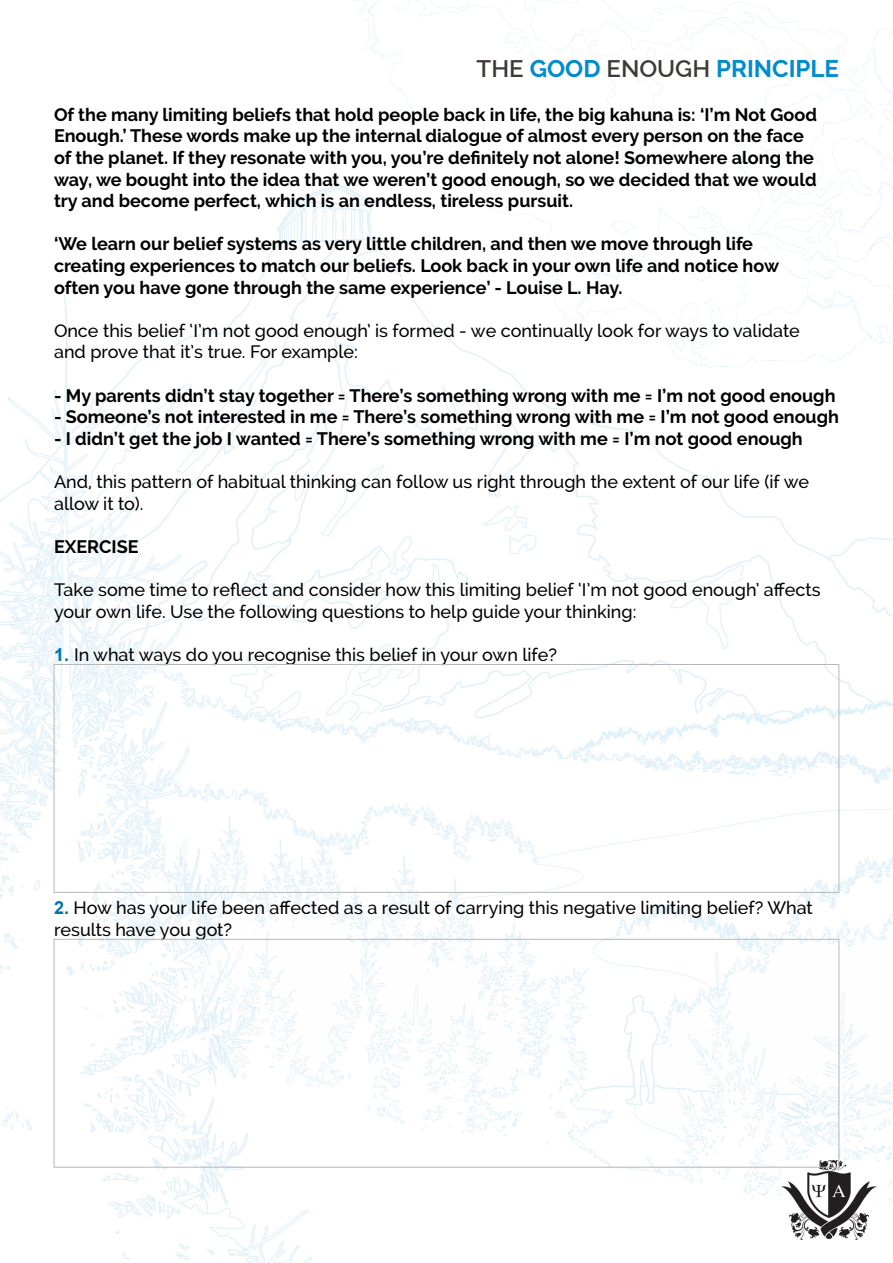
<style>
.page{position:relative;width:893px;height:1263px;background:#fff}
.page>*{position:absolute;margin:0;border:0;box-sizing:border-box;transform-origin:0 0}
.t1{font:700 24px "Raleway";color:#008ccd}
.t2{font:700 18px/21.6px "Raleway";color:#000}
.t3{font:500 18px/21.6px "Raleway";color:#000}
.s1{font-weight:600;color:#3e3a38}
.s2{font-family:"Arial";font-weight:700;color:#0075ac}
</style>
<div class="page">
<img style="left:0;top:0;width:893px;height:1263px">
<img style="left:781px;top:1161px;width:95px;height:78px">
<div style="left:54px;top:664px;width:785px;height:228px;border:1px solid #b8b8b8"></div>
<div style="left:54px;top:939px;width:785px;height:228px;border:1px solid #b8b8b8"></div>
<h1 class="t1" style="left:477px;top:54px;width:364px"><span class="s1">THE</span> GOOD <span class="s1">ENOUGH</span> PRINCIPLE</h1>
<p class="t2" style="left:54px;top:104px;width:764px">Of the many limiting beliefs that hold people back in life, the big kahuna is: ‘I’m Not Good Enough.’ These words make up the internal dialogue of almost every person on the face of the planet. If they resonate with you, you’re definitely not alone! Somewhere along the way, we bought into the idea that we weren’t good enough, so we decided that we would try and become perfect, which is an endless, tireless pursuit.</p>
<p class="t2" style="left:54px;top:233px;width:727px">‘We learn our belief systems as very little children, and then we move through life creating experiences to match our beliefs. Look back in your own life and notice how often you have gone through the same experience’ - Louise L. Hay.</p>
<p class="t3" style="left:54px;top:320px;width:747px">Once this belief ‘I’m not good enough’ is formed - we continually look for ways to validate and prove that it’s true. For example:</p>
<p class="t2" style="left:54px;top:384px;width:783px">- My parents didn’t stay together = There’s something wrong with me = I’m not good enough</p>
<p class="t2" style="left:54px;top:406px;width:786px">- Someone’s not interested in me = There’s something wrong with me = I’m not good enough</p>
<p class="t2" style="left:54px;top:428px;width:750px">- I didn’t get the job I wanted = There’s something wrong with me = I’m not good enough</p>
<p class="t3" style="left:54px;top:471px;width:757px">And, this pattern of habitual thinking can follow us right through the extent of our life (if we allow it to).</p>
<p class="t2" style="left:54px;top:536px;width:86px">EXERCISE</p>
<p class="t3" style="left:54px;top:579px;width:768px">Take some time to reflect and consider how this limiting belief ‘I’m not good enough’ affects your own life. Use the following questions to help guide your thinking:</p>
<p class="t3" style="left:54px;top:644px;width:505px"><span class="s2">1.</span> In what ways do you recognise this belief in your own life?</p>
<p class="t3" style="left:54px;top:897px;width:760px"><span class="s2">2.</span> How has your life been affected as a result of carrying this negative limiting belief? What results have you got?</p>
</div>
